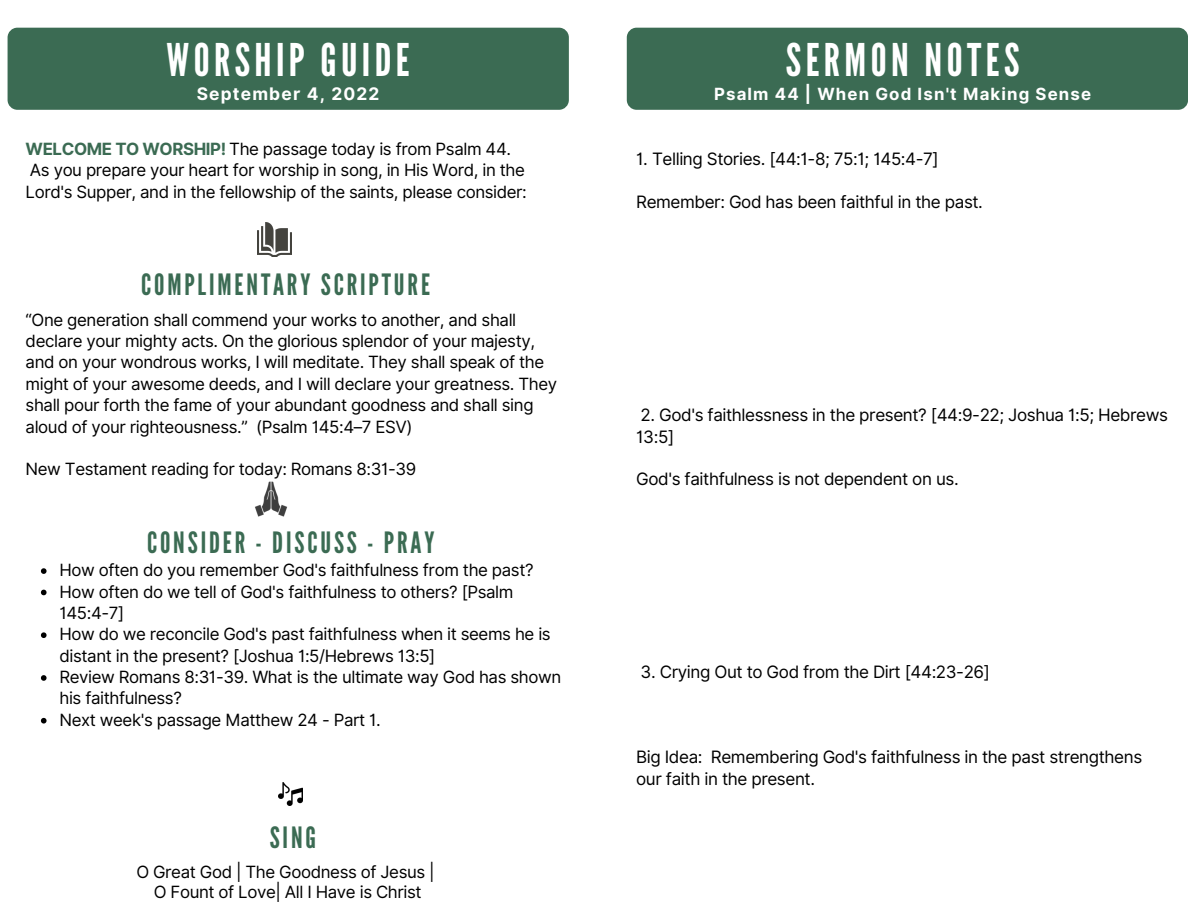
<style>
.page{position:relative;width:1188px;height:918px;background:#fff}
.page>*{position:absolute;margin:0;border:0;box-sizing:border-box;transform-origin:0 0}
.t1{font:45px "League Gothic";letter-spacing:.1em;color:#fff}
.t2{font:29.4px "League Gothic";letter-spacing:.1em;color:#3b6b53}
.t3{font:700 17.25px "Inter";letter-spacing:.07em;color:#fff}
.t4{font:17.1px/21.3px "Inter";letter-spacing:-.025em;color:#000}
.t5{font:16.8px/21.3px "Inter";letter-spacing:-.025em;color:#000}
.t6{font:700 16.8px "Inter";letter-spacing:.07em;color:#fff}
.s1{font-weight:700;color:#3b6b53}
</style>
<div class="page">
<div style="left:8px;top:28px;width:561px;height:82px;background:#3b6b53;border-radius:10px"></div>
<div style="left:627px;top:28px;width:561px;height:82px;background:#3b6b53;border-radius:10px"></div>
<img style="left:255px;top:481px;width:33px;height:36px">
<img style="left:257px;top:223px;width:34px;height:33px">
<img style="left:279px;top:782px;width:23px;height:24px">
<svg style="left:41px;top:568px;width:6px;height:6px"></svg>
<svg style="left:41px;top:590px;width:6px;height:5px"></svg>
<svg style="left:41px;top:632px;width:6px;height:6px"></svg>
<svg style="left:41px;top:675px;width:6px;height:6px"></svg>
<svg style="left:41px;top:718px;width:6px;height:6px"></svg>
<h1 class="t1" style="left:166px;top:34px;width:245px">WORSHIP GUIDE</h1>
<p class="t3" style="left:197px;top:84px;width:184px">September 4, 2022</p>
<p class="t5" style="left:26px;top:138px;width:503px"><span class="s1">WELCOME TO WORSHIP!</span> The passage today is from Psalm 44.<br>As you prepare your heart for worship in song, in His Word, in the<br>Lord's Supper, and in the fellowship of the saints, please consider:</p>
<h2 class="t2" style="left:141px;top:268px;width:290px">COMPLIMENTARY SCRIPTURE</h2>
<p class="t5" style="left:26px;top:309px;width:533px">“One generation shall commend your works to another, and shall declare your mighty acts. On the glorious splendor of your majesty, and on your wondrous works, I will meditate. They shall speak of the might of your awesome deeds, and I will declare your greatness. They shall pour forth the fame of your abundant goodness and shall sing aloud of your righteousness.” (Psalm 145:4–7 ESV)</p>
<p class="t5" style="left:26px;top:459px;width:392px">New Testament reading for today: Romans 8:31-39</p>
<h2 class="t2" style="left:147px;top:526px;width:289px">CONSIDER - DISCUSS - PRAY</h2>
<p class="t5" style="left:59px;top:559px;width:503px">How often do you remember God's faithfulness from the past?<br>How often do we tell of God's faithfulness to others? [Psalm 145:4-7]<br>How do we reconcile God's past faithfulness when it seems he is distant in the present? [Joshua 1:5/Hebrews 13:5]<br>Review Romans 8:31-39. What is the ultimate way God has shown his faithfulness?<br>Next week's passage Matthew 24 - Part 1.</p>
<h2 class="t2" style="left:270px;top:821px;width:48px">SING</h2>
<p class="t5" style="left:136px;top:861px;width:300px;line-height:20.9px;text-align:center">O Great God | The Goodness of Jesus |<br>O Fount of Love| All I Have is Christ</p>
<h1 class="t1" style="left:786px;top:34px;width:235px">SERMON NOTES</h1>
<p class="t6" style="left:714px;top:84px;width:379px">Psalm 44 | When God Isn't Making Sense</p>
<p class="t4" style="left:636px;top:148px;width:304px">1. Telling Stories. [44:1-8; 75:1; 145:4-7]</p>
<p class="t4" style="left:636px;top:191px;width:348px">Remember: God has been faithful in the past.</p>
<p class="t4" style="left:636px;top:405px;width:533px">2. God's faithlessness in the present? [44:9-22; Joshua 1:5; Hebrews<br>13:5]</p>
<p class="t4" style="left:636px;top:469px;width:324px">God's faithfulness is not dependent on us.</p>
<p class="t4" style="left:641px;top:661px;width:351px">3. Crying Out to God from the Dirt [44:23-26]</p>
<p class="t4" style="left:636px;top:747px;width:508px">Big Idea: Remembering God's faithfulness in the past strengthens our faith in the present.</p>
</div>
